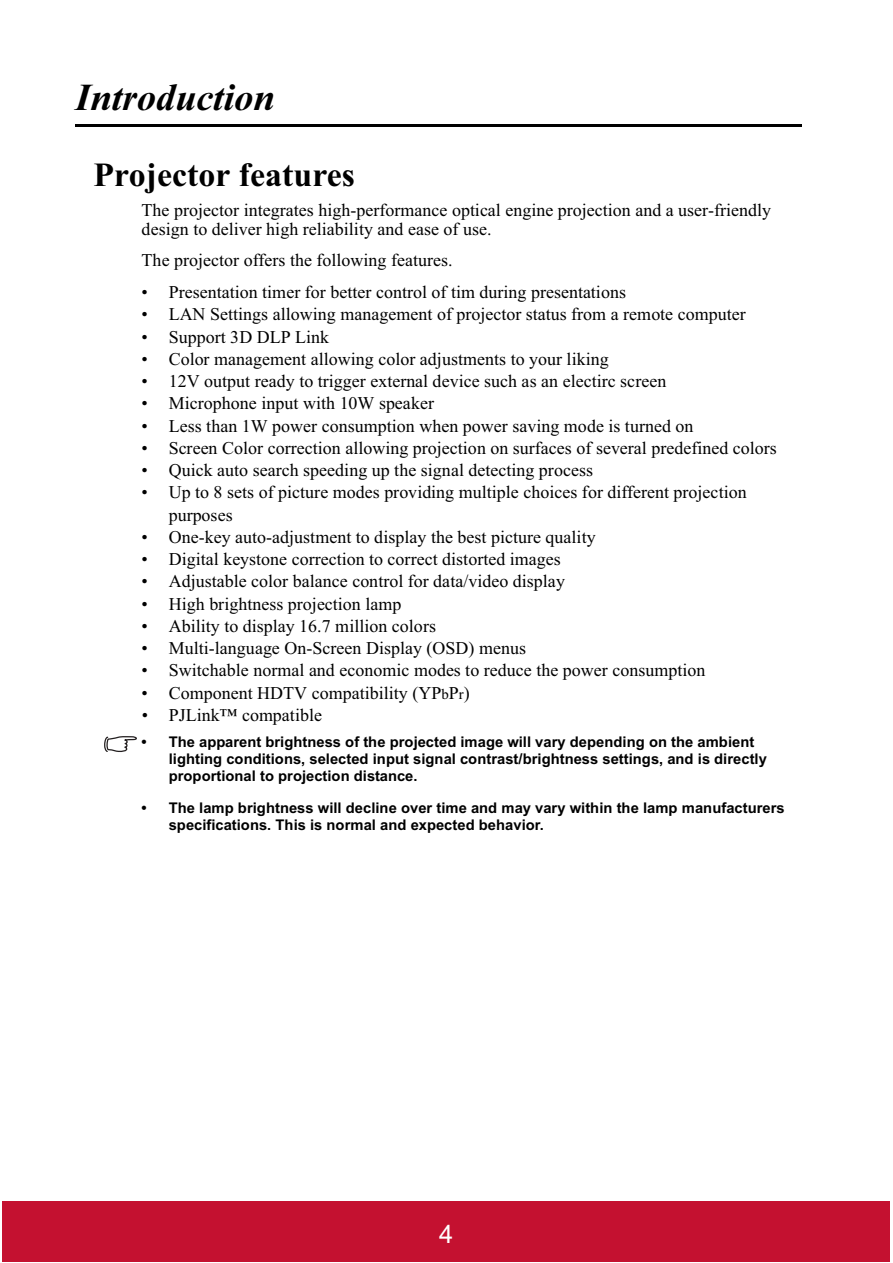
<style>
.page{position:relative;width:893px;height:1263px;background:#fff}
.page>*{position:absolute;margin:0;border:0;box-sizing:border-box;transform-origin:0 0}
.t1{font:italic 700 38.1px "Times New Roman";color:#000}
.t2{font:700 33.75px "Times New Roman";color:#000}
.t3{font:25.5px "Arial";color:#fff}
.t4{font:17.85px/19px "Times New Roman";letter-spacing:.005em;color:#000}
.t5{font:700 14.7px/17px "Arial";color:#000}
.s1{font-size:14.7px}
</style>
<div class="page">
<hr style="left:76px;top:124px;width:726px;height:2px;background:#000">
<svg style="left:104px;top:736px;width:33px;height:16px"></svg>
<div style="left:2px;top:1202px;width:888px;height:60px;background:#c41130"></div>
<h1 class="t1" style="left:76px;top:85px;width:201px">Introduction</h1>
<h2 class="t2" style="left:94px;top:163px;width:263px">Projector features</h2>
<p class="t4" style="left:142px;top:202px;width:631px">The projector integrates high-performance optical engine projection and a user-friendly design to deliver high reliability and ease of use.</p>
<p class="t4" style="left:142px;top:253px;width:312px">The projector offers the following features.</p>
<p class="t4" style="left:142px;top:284px;width:486px">• Presentation timer for better control of tim during presentations</p>
<p class="t4" style="left:142px;top:307px;width:606px">• LAN Settings allowing management of projector status from a remote computer</p>
<p class="t4" style="left:142px;top:329px;width:189px">• Support 3D DLP Link</p>
<p class="t4" style="left:142px;top:351px;width:469px">• Color management allowing color adjustments to your liking</p>
<p class="t4" style="left:142px;top:373px;width:526px">• 12V output ready to trigger external device such as an electirc screen</p>
<p class="t4" style="left:142px;top:396px;width:294px">• Microphone input with 10W speaker</p>
<p class="t4" style="left:142px;top:418px;width:553px">• Less than 1W power consumption when power saving mode is turned on</p>
<p class="t4" style="left:142px;top:440px;width:637px">• Screen Color correction allowing projection on surfaces of several predefined colors</p>
<p class="t4" style="left:142px;top:462px;width:453px">• Quick auto search speeding up the signal detecting process</p>
<p class="t4" style="left:169px;top:483px;width:579px;line-height:22.2px;text-indent:-27px">• Up to 8 sets of picture modes providing multiple choices for different projection purposes</p>
<p class="t4" style="left:142px;top:529px;width:455px">• One-key auto-adjustment to display the best picture quality</p>
<p class="t4" style="left:142px;top:551px;width:421px">• Digital keystone correction to correct distorted images</p>
<p class="t4" style="left:142px;top:574px;width:425px">• Adjustable color balance control for data/video display</p>
<p class="t4" style="left:142px;top:596px;width:261px">• High brightness projection lamp</p>
<p class="t4" style="left:142px;top:618px;width:296px">• Ability to display 16.7 million colors</p>
<p class="t4" style="left:142px;top:640px;width:386px">• Multi-language On-Screen Display (OSD) menus</p>
<p class="t4" style="left:142px;top:663px;width:565px">• Switchable normal and economic modes to reduce the power consumption</p>
<p class="t4" style="left:142px;top:685px;width:329px">• Component HDTV compatibility (YP<span class="s1">b</span>P<span class="s1">r</span>)</p>
<p class="t4" style="left:142px;top:707px;width:182px">• PJLink™ compatible</p>
<p class="t5" style="left:169px;top:735px;width:600px;text-indent:-27px">• The apparent brightness of the projected image will vary depending on the ambient lighting conditions, selected input signal contrast/brightness settings, and is directly proportional to projection distance.</p>
<p class="t5" style="left:169px;top:801px;width:617px;text-indent:-27px">• The lamp brightness will decline over time and may vary within the lamp manufacturers specifications. This is normal and expected behavior.</p>
<h3 class="t3" style="left:439px;top:1225px;width:16px">4</h3>
</div>
